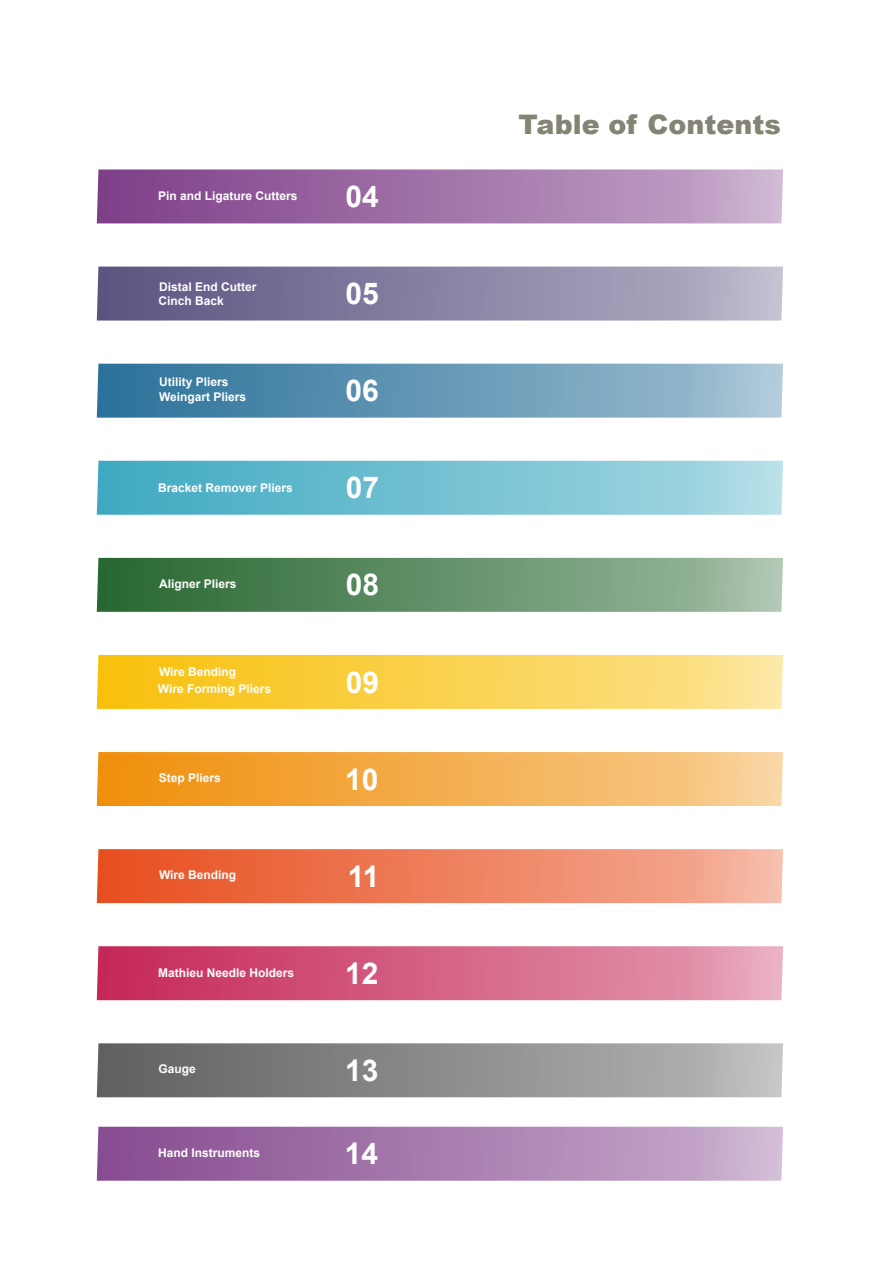
<style>
.page{position:relative;width:893px;height:1263px;background:#fff}
.page>*{position:absolute;margin:0;border:0;box-sizing:border-box;transform-origin:0 0}
.t1{font:700 30px "Arial";color:#fefefe}
.t2{font:900 27px "Arial";color:#858474}
.t3{font:700 12px/14px "Arial";color:#fefefe}
</style>
<div class="page">
<img style="left:97px;top:169px;width:686px;height:54px">
<img style="left:97px;top:267px;width:686px;height:54px">
<img style="left:97px;top:364px;width:686px;height:54px">
<img style="left:97px;top:461px;width:686px;height:54px">
<img style="left:97px;top:558px;width:686px;height:54px">
<img style="left:97px;top:655px;width:686px;height:54px">
<img style="left:97px;top:752px;width:686px;height:54px">
<img style="left:97px;top:849px;width:686px;height:54px">
<img style="left:97px;top:946px;width:686px;height:54px">
<img style="left:97px;top:1043px;width:686px;height:54px">
<img style="left:97px;top:1127px;width:686px;height:54px">
<p class="t3" style="left:158px;top:189px;width:141px">Pin and Ligature Cutters</p>
<h1 class="t1" style="left:345px;top:175px;width:35px">04</h1>
<p class="t3" style="left:159px;top:280px;width:99px">Distal End Cutter<br>Cinch Back</p>
<p class="t3" style="left:159px;top:375px;width:71px">Utility Pliers</p>
<p class="t3" style="left:159px;top:390px;width:89px">Weingart Pliers</p>
<h1 class="t1" style="left:345px;top:272px;width:35px">05</h1>
<h1 class="t1" style="left:346px;top:370px;width:35px">06</h1>
<p class="t3" style="left:158px;top:481px;width:136px">Bracket Remover Pliers</p>
<h1 class="t1" style="left:346px;top:467px;width:35px">07</h1>
<p class="t3" style="left:159px;top:577px;width:79px">Aligner Pliers</p>
<p class="t3" style="left:158px;top:664px;width:115px;line-height:17px">Wire Bending<br>Wire Forming Pliers</p>
<h1 class="t1" style="left:346px;top:564px;width:35px">08</h1>
<h1 class="t1" style="left:346px;top:661px;width:35px">09</h1>
<p class="t3" style="left:159px;top:771px;width:64px">Step Pliers</p>
<h1 class="t1" style="left:345px;top:758px;width:35px">10</h1>
<p class="t3" style="left:159px;top:868px;width:79px">Wire Bending</p>
<h1 class="t1" style="left:348px;top:855px;width:33px">11</h1>
<p class="t3" style="left:158px;top:966px;width:138px">Mathieu Needle Holders</p>
<h1 class="t1" style="left:345px;top:952px;width:35px">12</h1>
<p class="t3" style="left:159px;top:1062px;width:39px">Gauge</p>
<h1 class="t1" style="left:345px;top:1049px;width:35px">13</h1>
<p class="t3" style="left:158px;top:1146px;width:104px">Hand Instruments</p>
<h1 class="t1" style="left:345px;top:1133px;width:35px">14</h1>
<h2 class="t2" style="left:518px;top:104px;width:264px">Table of Contents</h2>
</div>
